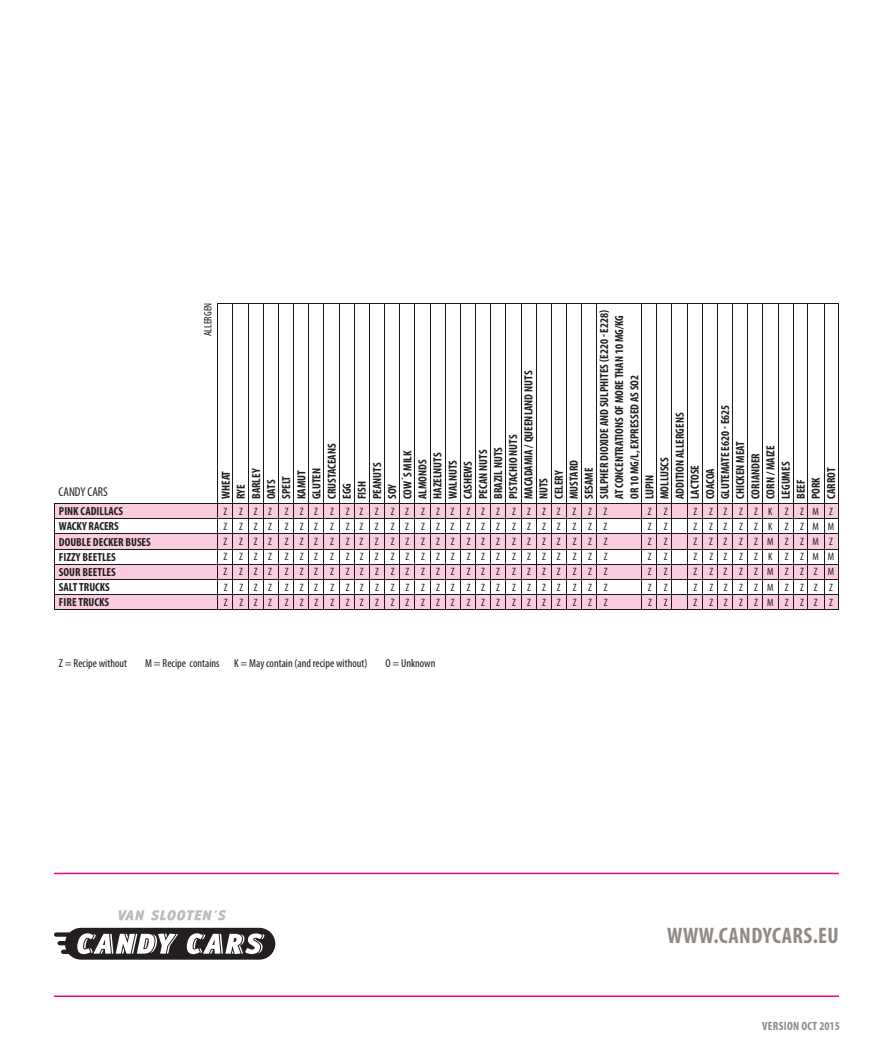
<style>
.page{position:relative;width:893px;height:1063px;background:#fff}
.page>*{position:absolute;margin:0;border:0;box-sizing:border-box;transform-origin:0 0}
.t1{font:700 condensed 22.5px "Myriad Pro";letter-spacing:.02em;color:#938a84}
.t2{font:condensed 12.9px "Myriad Pro";color:#231f20}
.t3{font:700 condensed 12px "Myriad Pro";letter-spacing:.02em;color:#938a84}
.t4{font:700 condensed 11.7px/15.1px "Myriad Pro";color:#231f20}
.t5{font:condensed 11.55px "Myriad Pro";color:#1b171b}
.t6{font:condensed 10.65px "Myriad Pro";color:#231f20}
.t7{font:condensed 10.65px "Myriad Pro";color:#1b171b}
</style>
<div class="page">
<hr style="left:54px;top:873px;width:785px;height:1px;background:#ed028c">
<hr style="left:54px;top:995px;width:785px;height:2px;background:#ed028c">
<svg style="left:54px;top:928px;width:221px;height:32px"></svg>
<svg style="left:119px;top:910px;width:107px;height:10px"></svg>
<hr style="left:218px;top:304px;width:621px;height:1px;background:#1b171b">
<div style="left:54px;top:504px;width:785px;height:15px;background:#f9ccdf"></div>
<div style="left:54px;top:534px;width:785px;height:15px;background:#f9ccdf"></div>
<div style="left:54px;top:564px;width:785px;height:15px;background:#f9ccdf"></div>
<div style="left:54px;top:595px;width:785px;height:15px;background:#f9ccdf"></div>
<hr style="left:54px;top:519px;width:785px;height:1px;background:#1b171b">
<hr style="left:54px;top:503px;width:785px;height:1px;background:#1b171b">
<hr style="left:54px;top:534px;width:785px;height:1px;background:#1b171b">
<hr style="left:54px;top:549px;width:785px;height:1px;background:#1b171b">
<hr style="left:54px;top:564px;width:785px;height:1px;background:#1b171b">
<hr style="left:54px;top:579px;width:785px;height:1px;background:#1b171b">
<hr style="left:54px;top:594px;width:785px;height:1px;background:#1b171b">
<hr style="left:54px;top:609px;width:785px;height:1px;background:#1b171b">
<hr style="left:54px;top:504px;width:1px;height:106px;background:#1b171b">
<hr style="left:233px;top:304px;width:1px;height:306px;background:#1b171b">
<hr style="left:217px;top:303px;width:1px;height:306px;background:#1b171b">
<hr style="left:248px;top:304px;width:1px;height:306px;background:#1b171b">
<hr style="left:263px;top:304px;width:1px;height:306px;background:#1b171b">
<hr style="left:278px;top:304px;width:1px;height:306px;background:#1b171b">
<hr style="left:293px;top:304px;width:1px;height:306px;background:#1b171b">
<hr style="left:308px;top:304px;width:1px;height:306px;background:#1b171b">
<hr style="left:324px;top:304px;width:1px;height:306px;background:#1b171b">
<hr style="left:339px;top:304px;width:1px;height:306px;background:#1b171b">
<hr style="left:354px;top:304px;width:1px;height:306px;background:#1b171b">
<hr style="left:369px;top:304px;width:1px;height:306px;background:#1b171b">
<hr style="left:384px;top:304px;width:1px;height:306px;background:#1b171b">
<hr style="left:399px;top:304px;width:1px;height:306px;background:#1b171b">
<hr style="left:415px;top:304px;width:1px;height:306px;background:#1b171b">
<hr style="left:430px;top:304px;width:1px;height:306px;background:#1b171b">
<hr style="left:445px;top:304px;width:1px;height:306px;background:#1b171b">
<hr style="left:460px;top:304px;width:1px;height:306px;background:#1b171b">
<hr style="left:475px;top:304px;width:1px;height:306px;background:#1b171b">
<hr style="left:490px;top:304px;width:1px;height:306px;background:#1b171b">
<hr style="left:506px;top:304px;width:1px;height:306px;background:#1b171b">
<hr style="left:521px;top:304px;width:1px;height:306px;background:#1b171b">
<hr style="left:536px;top:304px;width:1px;height:306px;background:#1b171b">
<hr style="left:551px;top:304px;width:1px;height:306px;background:#1b171b">
<hr style="left:566px;top:304px;width:1px;height:306px;background:#1b171b">
<hr style="left:581px;top:304px;width:1px;height:306px;background:#1b171b">
<hr style="left:597px;top:304px;width:1px;height:306px;background:#1b171b">
<hr style="left:641px;top:304px;width:1px;height:306px;background:#1b171b">
<hr style="left:656px;top:304px;width:1px;height:306px;background:#1b171b">
<hr style="left:672px;top:304px;width:1px;height:306px;background:#1b171b">
<hr style="left:687px;top:304px;width:1px;height:306px;background:#1b171b">
<hr style="left:702px;top:304px;width:1px;height:306px;background:#1b171b">
<hr style="left:717px;top:304px;width:1px;height:306px;background:#1b171b">
<hr style="left:732px;top:304px;width:1px;height:306px;background:#1b171b">
<hr style="left:747px;top:304px;width:1px;height:306px;background:#1b171b">
<hr style="left:762px;top:304px;width:1px;height:306px;background:#1b171b">
<hr style="left:778px;top:304px;width:1px;height:306px;background:#1b171b">
<hr style="left:793px;top:304px;width:1px;height:306px;background:#1b171b">
<hr style="left:807px;top:304px;width:1px;height:306px;background:#1b171b">
<hr style="left:824px;top:304px;width:1px;height:306px;background:#1b171b">
<hr style="left:838px;top:304px;width:1px;height:306px;background:#1b171b">
<p class="t2" style="left:59px;top:484px;width:51px">CANDY CARS</p>
<p class="t4" style="left:59px;top:504px;width:93px">PINK CADILLACS<br>WACKY RACERS<br>DOUBLE DECKER BUSES<br>FIZZY BEETLES<br>SOUR BEETLES<br>SALT TRUCKS<br>FIRE TRUCKS</p>
<p class="t7" style="left:201px;top:336px;width:35px;rotate:-90deg">ALLERGEN</p>
<p class="t4" style="left:218px;top:499px;width:191px;rotate:-90deg">WHEAT<br>RYE<br>BARLEY<br>OATS<br>SPELT<br>KAMUT<br>GLUTEN<br>CRUSTACEANS<br>EGG<br>FISH<br>PEANUTS<br>SOY<br>COW´S MILK<br>ALMONDS<br>HAZELNUTS<br>WALNUTS<br>CASHEWS<br>PECAN NUTS<br>BRAZIL NUTS<br>PISTACHIO NUTS<br>MACADAMIA / QUEENLAND NUTS<br>NUTS<br>CELERY<br>MUSTARD<br>SESAME<br>SULPHER DIOXIDE AND SULPHITES (E220 - E228)<br>AT CONCENTRATIONS OF MORE THAN 10 MG/KG<br>OR 10 MG/L, EXPRESSED AS SO2<br>LUPIN<br>MOLLUSCS<br>ADDITION ALLERGENS<br>LACTOSE<br>COACOA<br>GLUTEMATE E620 - E625<br>CHICKEN MEAT<br>CORIANDER<br>CORN / MAIZE<br>LEGUMES<br>BEEF<br>PORK<br>CARROT</p>
<p class="t6" style="left:224px;top:505px;width:385px">Z Z Z Z Z Z Z Z Z Z Z Z Z Z Z Z Z Z Z Z Z Z Z Z Z Z</p>
<p class="t6" style="left:648px;top:505px;width:21px">Z Z</p>
<p class="t6" style="left:693px;top:505px;width:141px">Z Z Z Z Z K Z Z M Z</p>
<p class="t6" style="left:224px;top:520px;width:385px">Z Z Z Z Z Z Z Z Z Z Z Z Z Z Z Z Z Z Z Z Z Z Z Z Z Z</p>
<p class="t6" style="left:648px;top:520px;width:21px">Z Z</p>
<p class="t6" style="left:693px;top:520px;width:142px">Z Z Z Z Z K Z Z M M</p>
<p class="t6" style="left:224px;top:535px;width:385px">Z Z Z Z Z Z Z Z Z Z Z Z Z Z Z Z Z Z Z Z Z Z Z Z Z Z</p>
<p class="t6" style="left:648px;top:535px;width:21px">Z Z</p>
<p class="t6" style="left:693px;top:535px;width:141px">Z Z Z Z Z M Z Z M Z</p>
<p class="t6" style="left:224px;top:550px;width:385px">Z Z Z Z Z Z Z Z Z Z Z Z Z Z Z Z Z Z Z Z Z Z Z Z Z Z</p>
<p class="t6" style="left:648px;top:550px;width:21px">Z Z</p>
<p class="t6" style="left:693px;top:550px;width:142px">Z Z Z Z Z K Z Z M M</p>
<p class="t6" style="left:224px;top:565px;width:385px">Z Z Z Z Z Z Z Z Z Z Z Z Z Z Z Z Z Z Z Z Z Z Z Z Z Z</p>
<p class="t6" style="left:648px;top:565px;width:21px">Z Z</p>
<p class="t6" style="left:693px;top:565px;width:142px">Z Z Z Z Z M Z Z Z M</p>
<p class="t6" style="left:224px;top:581px;width:385px">Z Z Z Z Z Z Z Z Z Z Z Z Z Z Z Z Z Z Z Z Z Z Z Z Z Z</p>
<p class="t6" style="left:648px;top:581px;width:21px">Z Z</p>
<p class="t6" style="left:693px;top:581px;width:141px">Z Z Z Z Z M Z Z Z Z</p>
<p class="t6" style="left:224px;top:596px;width:385px">Z Z Z Z Z Z Z Z Z Z Z Z Z Z Z Z Z Z Z Z Z Z Z Z Z Z</p>
<p class="t6" style="left:648px;top:596px;width:21px">Z Z</p>
<p class="t6" style="left:693px;top:596px;width:141px">Z Z Z Z Z M Z Z Z Z</p>
<p class="t5" style="left:59px;top:656px;width:70px">Z = Recipe without</p>
<p class="t5" style="left:145px;top:656px;width:76px">M = Recipe contains</p>
<p class="t5" style="left:234px;top:656px;width:135px">K = May contain (and recipe without)</p>
<p class="t5" style="left:385px;top:656px;width:52px">O = Unknown</p>
<h1 class="t1" style="left:667px;top:922px;width:173px">WWW.CANDYCARS.EU</h1>
<p class="t3" style="left:762px;top:1019px;width:79px">VERSION OCT 2015</p>
</div>
